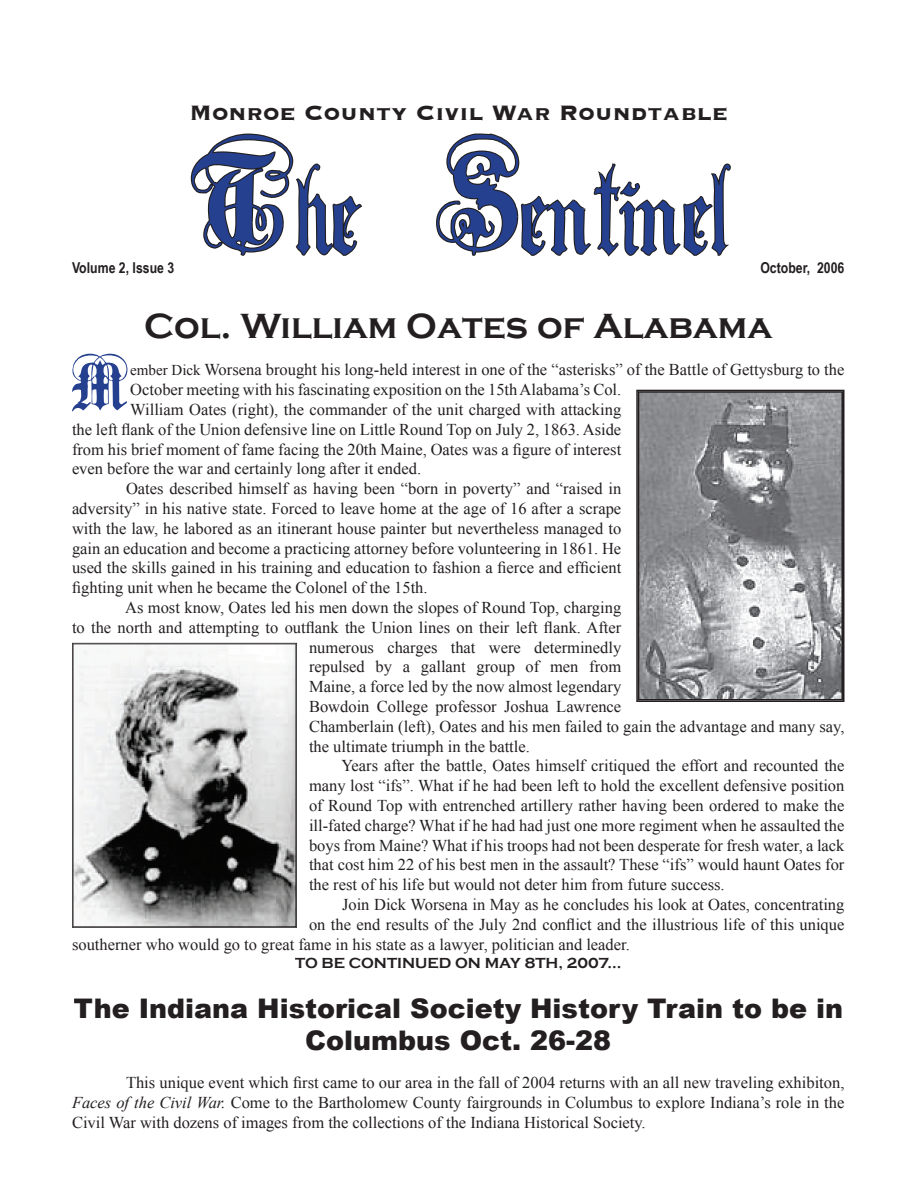
<style>
.page{position:relative;width:918px;height:1188px;background:#fff}
.page>*{position:absolute;margin:0;border:0;box-sizing:border-box;transform-origin:0 0}
.t1{font:150px "Anglo Text";color:#25408f}
.t2{font:72px "Anglo Text";color:#25408f}
.t3{font:700 36px "Copperplate Gothic";color:#231f20}
.t4{font:900 27px/32.4px "Arial";color:#231f20;text-align:center}
.t5{font:700 27px "Copperplate";color:#231f20}
.t6{font:16.5px/19.8px "Times New Roman";color:#231f20;text-align:justify}
.t7{font:700 15px "Copperplate Gothic";color:#231f20}
.t8{font:700 15px "Arial Narrow";color:#231f20}
.s1{font-size:15px}
.s2{font-style:italic}
</style>
<div class="page">
<svg style="left:191px;top:133px;width:540px;height:123px"></svg>
<svg style="left:230px;top:164px;width:483px;height:93px"></svg>
<svg style="left:210px;top:199px;width:471px;height:57px"></svg>
<svg style="left:636px;top:390px;width:209px;height:312px;background:#494647"></svg>
<img style="left:638px;top:391px;width:205px;height:310px">
<img style="left:73px;top:644px;width:223px;height:283px">
<h3 class="t5" style="left:190px;top:95px;width:540px">Monroe County Civil War Roundtable</h3>
<h1 class="t1" style="left:192px;top:134px;width:534px">The Sentinel</h1>
<p class="t8" style="left:72px;top:259px;width:104px">Volume 2, Issue 3</p>
<p class="t8" style="left:760px;top:259px;width:86px">October, 2006</p>
<h3 class="t3" style="left:144px;top:306px;width:630px">Col. William Oates of Alabama</h3>
<h2 class="t2" style="left:72px;top:354px;width:60px">M</h2>
<p class="t6" style="left:130px;top:360px;width:716px"><span class="s1">ember Dick</span> Worsena brought his long-held interest in one of the “asterisks” of the Battle of Gettysburg to the</p>
<p class="t6" style="left:130px;top:379px;width:492px">October meeting with his fascinating exposition on the 15th Alabama’s Col.</p>
<p class="t6" style="left:130px;top:399px;width:492px">William Oates (right), the commander of the unit charged with attacking</p>
<p class="t6" style="left:72px;top:419px;width:551px">the left flank of the Union defensive line on Little Round Top on July 2, 1863. Aside</p>
<p class="t6" style="left:72px;top:439px;width:551px">from his brief moment of fame facing the 20th Maine, Oates was a figure of interest</p>
<p class="t6" style="left:72px;top:459px;width:351px">even before the war and certainly long after it ended.</p>
<p class="t6" style="left:126px;top:478px;width:497px">Oates described himself as having been “born in poverty” and “raised in</p>
<p class="t6" style="left:72px;top:498px;width:551px">adversity” in his native state. Forced to leave home at the age of 16 after a scrape</p>
<p class="t6" style="left:72px;top:518px;width:551px">with the law, he labored as an itinerant house painter but nevertheless managed to</p>
<p class="t6" style="left:72px;top:538px;width:551px">gain an education and become a practicing attorney before volunteering in 1861. He</p>
<p class="t6" style="left:72px;top:558px;width:551px">used the skills gained in his training and education to fashion a fierce and efficient</p>
<p class="t6" style="left:72px;top:577px;width:357px">fighting unit when he became the Colonel of the 15th.</p>
<p class="t6" style="left:125px;top:597px;width:498px">As most know, Oates led his men down the slopes of Round Top, charging</p>
<p class="t6" style="left:72px;top:617px;width:551px">to the north and attempting to outflank the Union lines on their left flank. After</p>
<p class="t6" style="left:309px;top:637px;width:314px">numerous charges that were determinedly</p>
<p class="t6" style="left:309px;top:657px;width:314px">repulsed by a gallant group of men from</p>
<p class="t6" style="left:309px;top:676px;width:314px">Maine, a force led by the now almost legendary</p>
<p class="t6" style="left:309px;top:696px;width:314px">Bowdoin College professor Joshua Lawrence</p>
<p class="t6" style="left:309px;top:716px;width:537px">Chamberlain (left), Oates and his men failed to gain the advantage and many say,</p>
<p class="t6" style="left:309px;top:736px;width:222px">the ultimate triumph in the battle.</p>
<p class="t6" style="left:341px;top:756px;width:505px">Years after the battle, Oates himself critiqued the effort and recounted the</p>
<p class="t6" style="left:309px;top:775px;width:537px">many lost “ifs”. What if he had been left to hold the excellent defensive position</p>
<p class="t6" style="left:309px;top:795px;width:537px">of Round Top with entrenched artillery rather having been ordered to make the</p>
<p class="t6" style="left:309px;top:815px;width:537px">ill-fated charge? What if he had had just one more regiment when he assaulted the</p>
<p class="t6" style="left:309px;top:835px;width:537px">boys from Maine? What if his troops had not been desperate for fresh water, a lack</p>
<p class="t6" style="left:309px;top:855px;width:537px">that cost him 22 of his best men in the assault? These “ifs” would haunt Oates for</p>
<p class="t6" style="left:309px;top:874px;width:417px">the rest of his life but would not deter him from future success.</p>
<p class="t6" style="left:342px;top:894px;width:504px">Join Dick Worsena in May as he concludes his look at Oates, concentrating</p>
<p class="t6" style="left:309px;top:914px;width:537px">on the end results of the July 2nd conflict and the illustrious life of this unique</p>
<p class="t6" style="left:72px;top:934px;width:559px">southerner who would go to great fame in his state as a lawyer, politician and leader.</p>
<p class="t7" style="left:295px;top:954px;width:328px">TO BE CONTINUED ON MAY 8TH, 2007...</p>
<h3 class="t4" style="left:73px;top:992px;width:771px">The Indiana Historical Society History Train to be in<br>Columbus Oct. 26-28</h3>
<p class="t6" style="left:72px;top:1072px;width:774px;text-indent:54px">This unique event which first came to our area in the fall of 2004 returns with an all new traveling exhibiton, <span class="s2">Faces of the Civil War.</span> Come to the Bartholomew County fairgrounds in Columbus to explore Indiana’s role in the Civil War with dozens of images from the collections of the Indiana Historical Society.</p>
</div>
